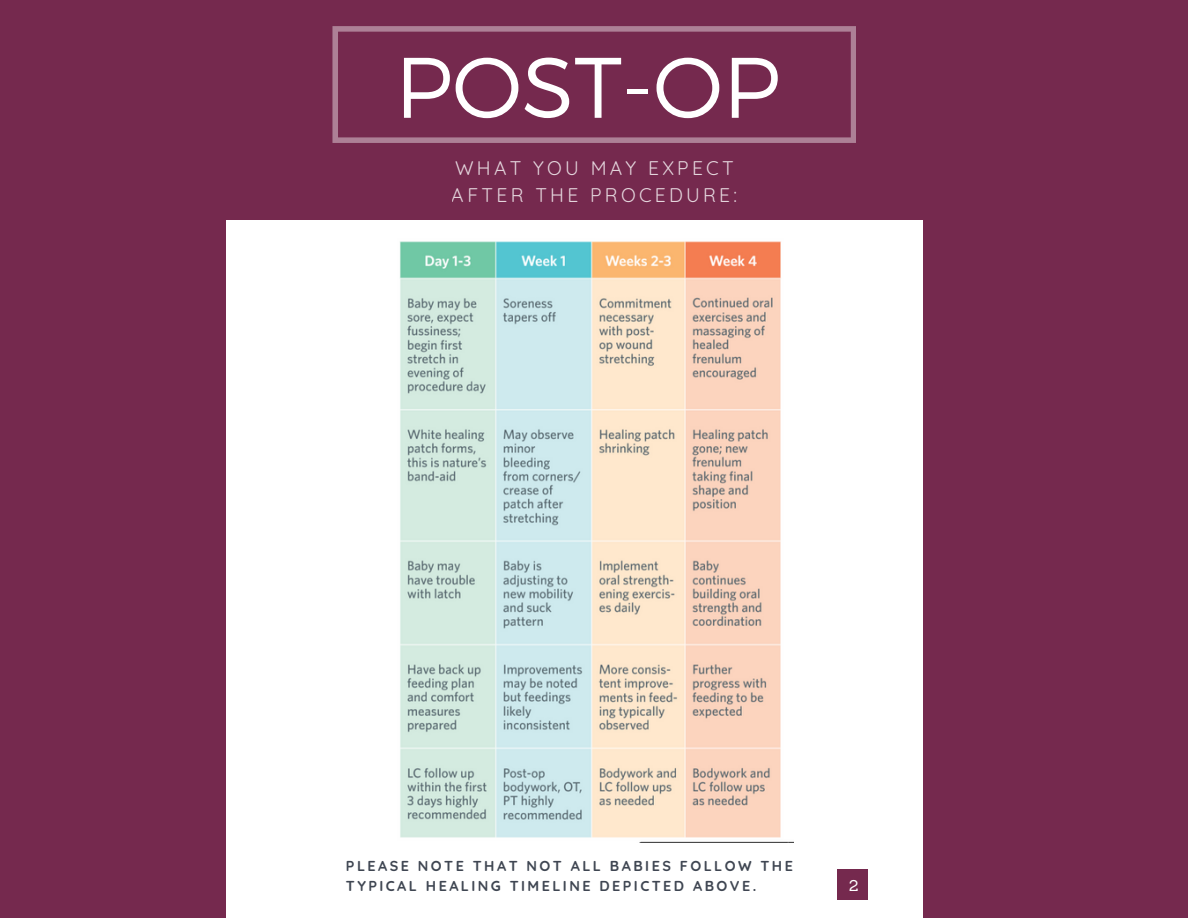
<style>
.page{position:relative;width:1188px;height:918px;background:#75294e}
.page>*{position:absolute;margin:0;border:0;box-sizing:border-box;transform-origin:0 0}
.t1{font:300 85.65px "Montserrat";color:#fff}
.t2{font:19.2px/27px "Quicksand";letter-spacing:.17em;color:#fff}
.t3{font:15.3px "Sanchez";color:#fff}
.t4{font:700 14.4px/19.5px "Quicksand";letter-spacing:.17em;color:#3f4652}
</style>
<div class="page">
<svg style="left:332px;top:26px;width:524px;height:117px"></svg>
<div style="left:226px;top:220px;width:697px;height:698px;background:#fff"></div>
<div style="left:838px;top:869px;width:30px;height:31px;background:#75294e"></div>
<img style="left:400px;top:241px;width:394px;height:601px">
<p class="t1" style="left:395px;top:32px;width:387px">POST-OP</p>
<h2 class="t2" style="left:452px;top:155px;width:287px">WHAT YOU MAY EXPECT<br>AFTER THE PROCEDURE:</h2>
<p class="t4" style="left:346px;top:856px;width:449px">PLEASE NOTE THAT NOT ALL BABIES FOLLOW THE<br>TYPICAL HEALING TIMELINE DEPICTED ABOVE.</p>
<p class="t3" style="left:849px;top:876px;width:11px">2</p>
</div>
